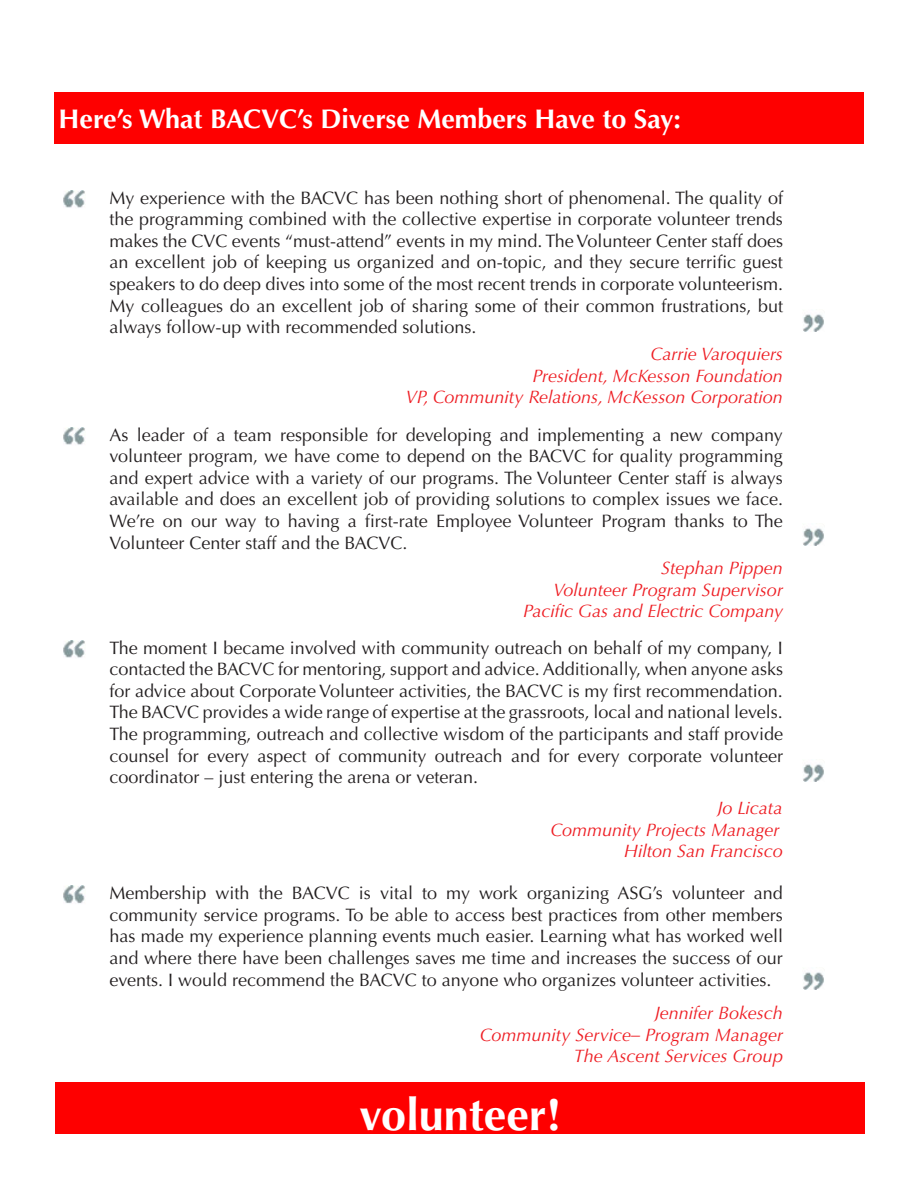
<style>
.page{position:relative;width:918px;height:1188px;background:#fff}
.page>*{position:absolute;margin:0;border:0;box-sizing:border-box;transform-origin:0 0}
.t1{font:700 45px "Optima LT Std";color:#fff}
.t2{font:700 27px "Optima LT Std";color:#fff}
.t3{font:18px/21.6px "Optima LT Std";color:#231f20;text-align:justify}
.t4{font:italic 18px/21.6px "Optima LT Std";color:#ee1d23;text-align:right}
</style>
<div class="page">
<div style="left:56px;top:1082px;width:810px;height:52px;background:#fe0000"></div>
<div style="left:54px;top:92px;width:810px;height:52px;background:#fe0000"></div>
<img style="left:63px;top:190px;width:22px;height:18px">
<img style="left:63px;top:428px;width:22px;height:17px">
<img style="left:803px;top:314px;width:21px;height:18px">
<img style="left:803px;top:528px;width:21px;height:18px">
<img style="left:63px;top:640px;width:22px;height:18px">
<img style="left:63px;top:886px;width:22px;height:18px">
<img style="left:803px;top:764px;width:21px;height:18px">
<img style="left:803px;top:972px;width:21px;height:18px">
<p class="t2" style="left:58px;top:103px;width:624px">Here’s What BACVC’s Diverse Members Have to Say:</p>
<p class="t3" style="left:110px;top:187px;width:675px">My experience with the BACVC has been nothing short of phenomenal. The quality of the programming combined with the collective expertise in corporate volunteer trends makes the CVC events “must-attend” events in my mind. The Volunteer Center staff does an excellent job of keeping us organized and on-topic, and they secure terrific guest speakers to do deep dives into some of the most recent trends in corporate volunteerism.<br>My colleagues do an excellent job of sharing some of their common frustrations, but always follow-up with recommended solutions.</p>
<p class="t4" style="left:650px;top:344px;width:134px">Carrie Varoquiers</p>
<p class="t4" style="left:533px;top:365px;width:252px">President, McKesson Foundation</p>
<p class="t4" style="left:406px;top:387px;width:379px">VP, Community Relations, McKesson Corporation</p>
<p class="t3" style="left:110px;top:424px;width:675px">As leader of a team responsible for developing and implementing a new company volunteer program, we have come to depend on the BACVC for quality programming and expert advice with a variety of our programs. The Volunteer Center staff is always available and does an excellent job of providing solutions to complex issues we face.<br>We’re on our way to having a first-rate Employee Volunteer Program thanks to The Volunteer Center staff and the BACVC.</p>
<p class="t4" style="left:661px;top:557px;width:123px">Stephan Pippen</p>
<p class="t4" style="left:553px;top:579px;width:231px">Volunteer Program Supervisor</p>
<p class="t4" style="left:523px;top:601px;width:261px">Pacific Gas and Electric Company</p>
<p class="t3" style="left:110px;top:637px;width:675px">The moment I became involved with community outreach on behalf of my company, I contacted the BACVC for mentoring, support and advice. Additionally, when anyone asks for advice about Corporate Volunteer activities, the BACVC is my first recommendation.<br>The BACVC provides a wide range of expertise at the grassroots, local and national levels.<br>The programming, outreach and collective wisdom of the participants and staff provide counsel for every aspect of community outreach and for every corporate volunteer coordinator – just entering the arena or veteran.</p>
<p class="t4" style="left:550px;top:797px;width:234px">Jo Licata<br>Community Projects Manager<br>Hilton San Francisco</p>
<p class="t3" style="left:110px;top:883px;width:675px">Membership with the BACVC is vital to my work organizing ASG’s volunteer and community service programs. To be able to access best practices from other members has made my experience planning events much easier. Learning what has worked well and where there have been challenges saves me time and increases the success of our events. I would recommend the BACVC to anyone who organizes volunteer activities.</p>
<p class="t4" style="left:655px;top:1002px;width:130px">Jennifer Bokesch</p>
<p class="t4" style="left:480px;top:1024px;width:305px">Community Service– Program Manager</p>
<p class="t4" style="left:574px;top:1046px;width:211px">The Ascent Services Group</p>
<p class="t1" style="left:360px;top:1089px;width:203px">volunteer!</p>
</div>
